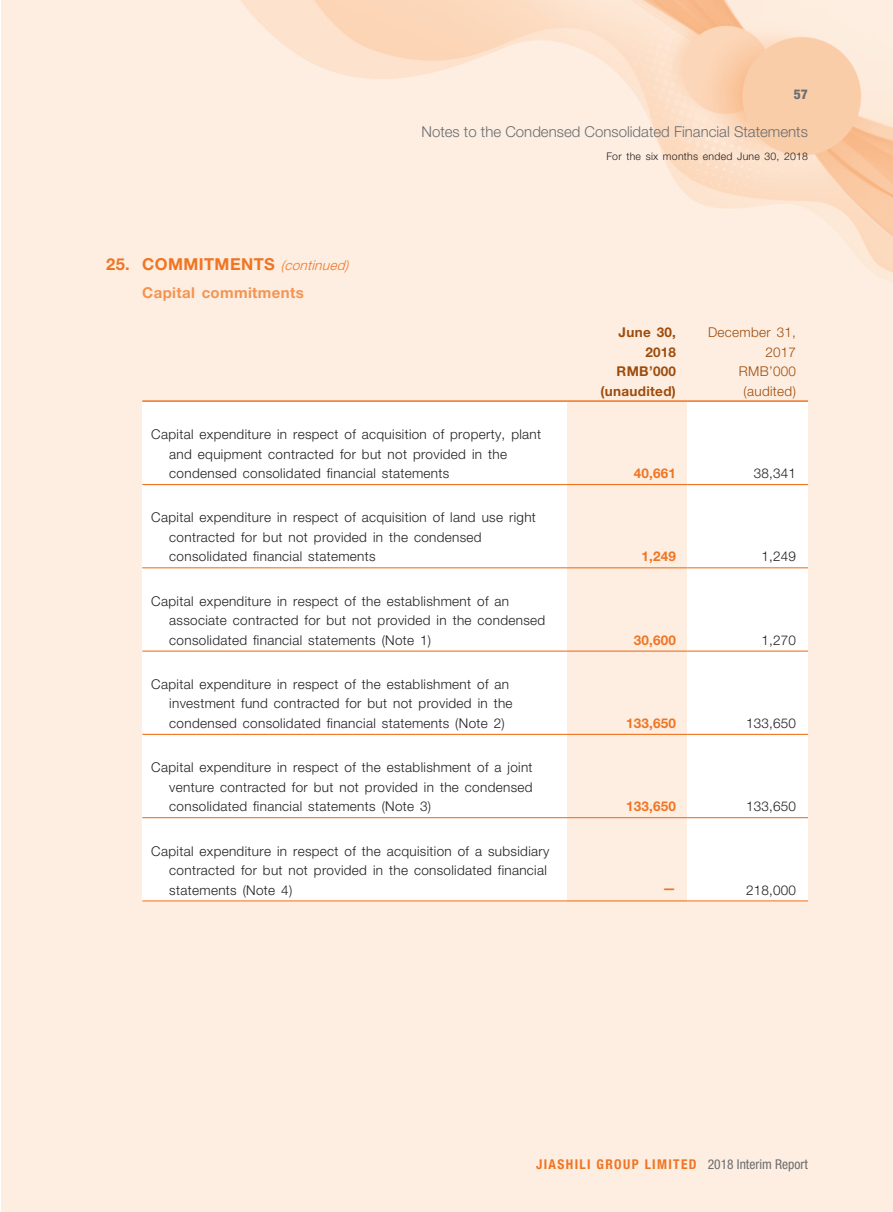
<style>
.page{position:relative;width:893px;height:1212px;background:#fff}
.page>*{position:absolute;margin:0;border:0;box-sizing:border-box;transform-origin:0 0}
._03_H1{font:700 16.5px "Helvetica Neue LT Std";letter-spacing:.025em;color:#f07523}
.t1{font:300 15px "Helvetica Neue LT Std";color:#6c6d70}
._04___H2{font:700 15px "Helvetica Neue LT Std";letter-spacing:.025em;color:#f39452}
._15_Table_Stub{font:300 13.5px/19.5px "Helvetica Neue LT Std";letter-spacing:.025em;color:#231f20}
.t2{font:700 condensed 13.5px "Helvetica Neue LT Std";letter-spacing:.1em;color:#f07523}
._12___P2{font:300 13.5px "Helvetica Neue LT Std";letter-spacing:.015em;color:#231f20}
._12___P2-2{font:700 13.5px "Helvetica Neue LT Std";letter-spacing:.015em;color:#f07523}
._12___P2-3{font:300 13.5px/19.5px "Helvetica Neue LT Std";letter-spacing:.025em;color:#9e4c0c;text-align:right}
._12___P2-4{font:700 13.5px/19.5px "Helvetica Neue LT Std";letter-spacing:.025em;color:#9e4c0c;text-align:right}
.t3{font:800 condensed 13.5px "Helvetica Neue LT Std";color:#6c6d70}
.t4{font:300 10.5px "Helvetica Neue LT Std";letter-spacing:.025em;color:#231f20}
.s1{font-weight:300;font-style:italic;font-size:13.5px}
.s2{font-weight:400;color:#6c6d70}
</style>
<div class="page">
<div style="left:568px;top:402px;width:120px;height:19px;background:#fdeee1"></div>
<div style="left:568px;top:421px;width:120px;height:59px;background:#fdeee1"></div>
<div style="left:568px;top:480px;width:120px;height:5px;background:#fdeee1"></div>
<div style="left:568px;top:485px;width:120px;height:20px;background:#fdeee1"></div>
<div style="left:568px;top:505px;width:120px;height:58px;background:#fdeee1"></div>
<div style="left:568px;top:563px;width:120px;height:5px;background:#fdeee1"></div>
<div style="left:568px;top:568px;width:120px;height:20px;background:#fdeee1"></div>
<div style="left:568px;top:588px;width:120px;height:58px;background:#fdeee1"></div>
<div style="left:568px;top:646px;width:120px;height:6px;background:#fdeee1"></div>
<div style="left:568px;top:652px;width:120px;height:19px;background:#fdeee1"></div>
<div style="left:568px;top:671px;width:120px;height:59px;background:#fdeee1"></div>
<svg style="left:142px;top:730px;width:426px;height:4px"></svg>
<svg style="left:568px;top:730px;width:120px;height:4px"></svg>
<svg style="left:688px;top:733px;width:120px;height:1px"></svg>
<div style="left:568px;top:735px;width:120px;height:19px;background:#fdeee1"></div>
<div style="left:568px;top:754px;width:120px;height:59px;background:#fdeee1"></div>
<div style="left:568px;top:813px;width:120px;height:5px;background:#fdeee1"></div>
<div style="left:568px;top:818px;width:120px;height:20px;background:#fdeee1"></div>
<div style="left:568px;top:838px;width:120px;height:58px;background:#fdeee1"></div>
<div style="left:568px;top:896px;width:120px;height:5px;background:#fdeee1"></div>
<hr style="left:142px;top:400px;width:426px;height:2px;background:#f07523">
<hr style="left:568px;top:400px;width:120px;height:2px;background:#f07523">
<hr style="left:688px;top:400px;width:120px;height:2px;background:#f07523">
<hr style="left:142px;top:484px;width:426px;height:1px;background:#f07523">
<hr style="left:568px;top:484px;width:120px;height:1px;background:#f07523">
<hr style="left:688px;top:484px;width:120px;height:1px;background:#f07523">
<hr style="left:142px;top:567px;width:426px;height:1px;background:#f07523">
<hr style="left:568px;top:567px;width:120px;height:1px;background:#f07523">
<hr style="left:688px;top:567px;width:120px;height:1px;background:#f07523">
<hr style="left:142px;top:650px;width:426px;height:2px;background:#f07523">
<hr style="left:568px;top:650px;width:120px;height:2px;background:#f07523">
<hr style="left:688px;top:650px;width:120px;height:2px;background:#f07523">
<hr style="left:142px;top:734px;width:426px;height:1px;background:#f07523">
<hr style="left:568px;top:734px;width:120px;height:1px;background:#f07523">
<hr style="left:688px;top:734px;width:120px;height:1px;background:#f07523">
<hr style="left:142px;top:817px;width:426px;height:1px;background:#f07523">
<hr style="left:568px;top:817px;width:120px;height:1px;background:#f07523">
<hr style="left:688px;top:817px;width:120px;height:1px;background:#f07523">
<hr style="left:142px;top:900px;width:426px;height:1px;background:#f07523">
<hr style="left:568px;top:900px;width:120px;height:1px;background:#f07523">
<hr style="left:688px;top:900px;width:120px;height:1px;background:#f07523">
<p class="_03_H1" style="left:106px;top:254px;width:244px">25. COMMITMENTS <span class="s1">(continued)</span></p>
<p class="_04___H2" style="left:142px;top:283px;width:163px">Capital commitments</p>
<p class="t3" style="left:794px;top:86px;width:16px">57</p>
<p class="t1" style="left:421px;top:123px;width:388px">Notes to the Condensed Consolidated Financial Statements</p>
<p class="t4" style="left:606px;top:149px;width:203px">For the six months ended June 30, 2018</p>
<p class="_12___P2-4" style="left:618px;top:322px;width:59px">June 30,<br>2018</p>
<p class="_12___P2-3" style="left:708px;top:322px;width:89px">December 31,<br>2017</p>
<p class="_12___P2-4" style="left:617px;top:361px;width:61px">RMB’000</p>
<p class="_12___P2-3" style="left:739px;top:361px;width:59px">RMB’000</p>
<p class="_12___P2-4" style="left:600px;top:381px;width:77px">(unaudited)</p>
<p class="_12___P2-3" style="left:744px;top:381px;width:54px">(audited)</p>
<p class="_15_Table_Stub" style="left:169px;top:424px;width:373px;text-indent:-18px">Capital expenditure in respect of acquisition of property, plant and equipment contracted for but not provided in the condensed consolidated financial statements</p>
<p class="_15_Table_Stub" style="left:169px;top:507px;width:368px;text-indent:-18px">Capital expenditure in respect of acquisition of land use right contracted for but not provided in the condensed consolidated financial statements</p>
<p class="_15_Table_Stub" style="left:169px;top:591px;width:377px;text-indent:-18px">Capital expenditure in respect of the establishment of an associate contracted for but not provided in the condensed consolidated financial statements (Note 1)</p>
<p class="_15_Table_Stub" style="left:169px;top:674px;width:345px;text-indent:-18px">Capital expenditure in respect of the establishment of an investment fund contracted for but not provided in the condensed consolidated financial statements (Note 2)</p>
<p class="_15_Table_Stub" style="left:169px;top:757px;width:365px;text-align:justify;text-indent:-18px">Capital expenditure in respect of the establishment of a joint venture contracted for but not provided in the condensed consolidated financial statements (Note 3)</p>
<p class="_15_Table_Stub" style="left:169px;top:841px;width:381px;text-indent:-18px">Capital expenditure in respect of the acquisition of a subsidiary contracted for but not provided in the consolidated financial statements (Note 4)</p>
<p class="_12___P2-2" style="left:634px;top:465px;width:44px">40,661</p>
<p class="_12___P2" style="left:754px;top:465px;width:44px">38,341</p>
<p class="_12___P2-2" style="left:641px;top:548px;width:36px">1,249</p>
<p class="_12___P2" style="left:761px;top:548px;width:36px">1,249</p>
<p class="_12___P2-2" style="left:634px;top:631px;width:44px">30,600</p>
<p class="_12___P2" style="left:761px;top:632px;width:36px">1,270</p>
<p class="_12___P2-2" style="left:626px;top:715px;width:51px">133,650</p>
<p class="_12___P2" style="left:746px;top:715px;width:51px">133,650</p>
<p class="_12___P2-2" style="left:626px;top:798px;width:51px">133,650</p>
<p class="_12___P2" style="left:746px;top:798px;width:51px">133,650</p>
<p class="_12___P2-2" style="left:662px;top:880px;width:15px">—</p>
<p class="_12___P2" style="left:746px;top:881px;width:51px">218,000</p>
<p class="t2" style="left:536px;top:1156px;width:273px">JIASHILI GROUP LIMITED <span class="s2">2018 Interim Report</span></p>
</div>
